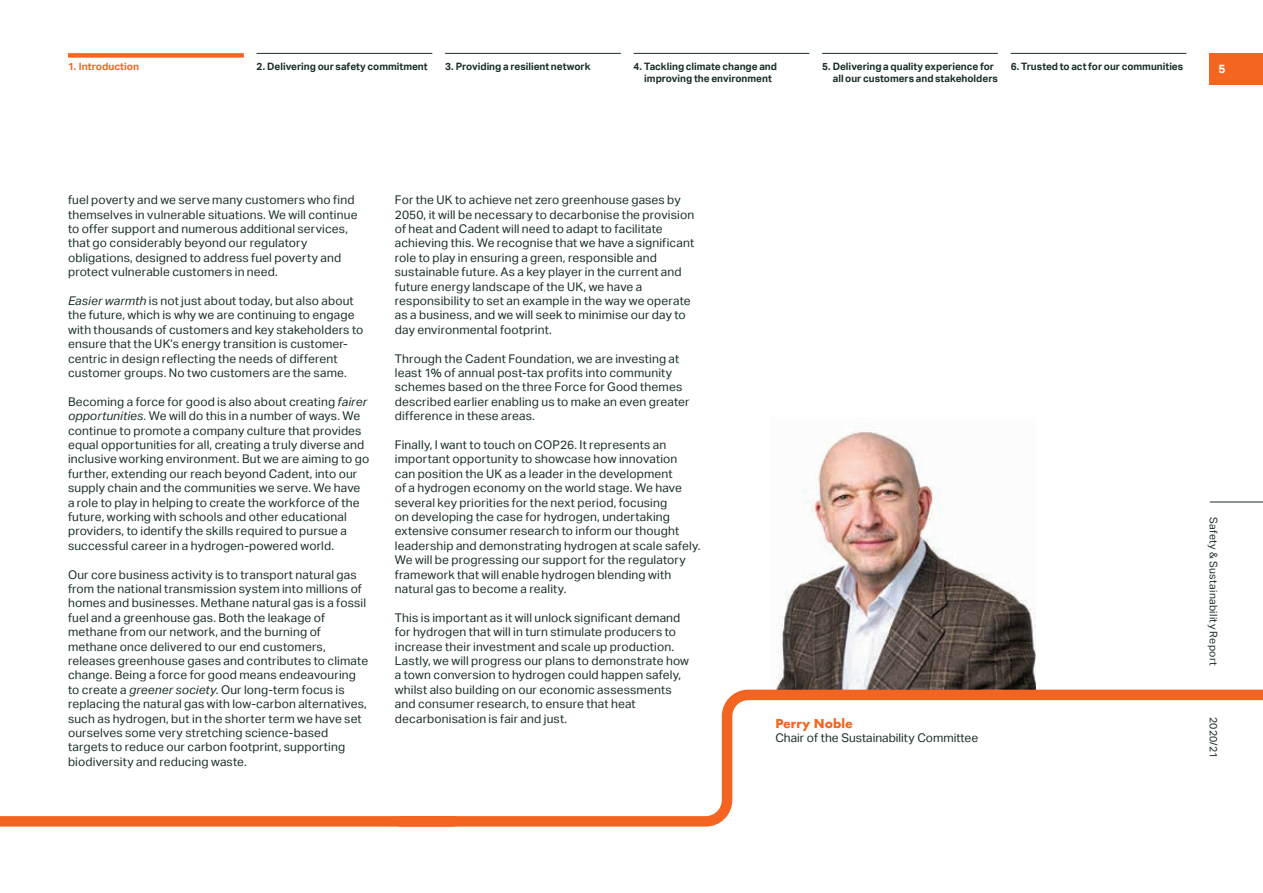
<style>
.page{position:relative;width:1263px;height:893px;background:#fff}
.page>*{position:absolute;margin:0;border:0;box-sizing:border-box;transform-origin:0 0}
.t1{font:700 13.5px "Futura EF";color:#f36521}
.t2{font:12px/14.4px "Aktiv Grotesk";letter-spacing:.01em;color:#192f29}
.t3{font:700 12px "Aktiv Grotesk";color:#fff}
.t4{font:10.5px "Aktiv Grotesk";letter-spacing:.025em;color:#192f29}
.t5{font:700 10.2px/12px "Aktiv Grotesk";color:#192f29;text-align:center}
.t6{font:700 10.2px "Aktiv Grotesk";color:#f36521}
.s1{font-style:italic}
</style>
<div class="page">
<img style="left:777px;top:427px;width:259px;height:257px">
<svg style="left:465px;top:684px;width:798px;height:143px"></svg>
<svg style="left:0;top:816px;width:465px;height:11px;background:#f36a2a"></svg>
<div style="left:1210px;top:53px;width:53px;height:32px;background:#f36521"></div>
<div style="left:68px;top:53px;width:176px;height:5px;background:#f36521"></div>
<hr style="left:257px;top:53px;width:175px;height:1px;background:#192f29">
<hr style="left:445px;top:53px;width:176px;height:1px;background:#192f29">
<hr style="left:634px;top:53px;width:175px;height:1px;background:#192f29">
<hr style="left:822px;top:53px;width:176px;height:1px;background:#192f29">
<hr style="left:1011px;top:53px;width:175px;height:1px;background:#192f29">
<hr style="left:1210px;top:502px;width:53px;height:1px;background:#192f29">
<p class="t6" style="left:68px;top:60px;width:73px">1. Introduction</p>
<p class="t5" style="left:257px;top:60px;width:173px">2. Delivering our safety commitment</p>
<p class="t5" style="left:445px;top:60px;width:147px">3. Providing a resilient network</p>
<p class="t5" style="left:634px;top:60px;width:145px">4. Tackling climate change and improving the environment</p>
<p class="t5" style="left:833px;top:60px;width:167px;text-align:left;text-indent:-11px">5. Delivering a quality experience for all our customers and stakeholders</p>
<p class="t5" style="left:1011px;top:60px;width:174px">6. Trusted to act for our communities</p>
<p class="t3" style="left:1218px;top:62px;width:9px">5</p>
<p class="t2" style="left:68px;top:193px;width:291px">fuel poverty and we serve many customers who find themselves in vulnerable situations. We will continue to offer support and numerous additional services, that go considerably beyond our regulatory obligations, designed to address fuel poverty and protect vulnerable customers in need.</p>
<p class="t2" style="left:68px;top:294px;width:297px"><span class="s1">Easier warmth</span> is not just about today, but also about the future, which is why we are continuing to engage with thousands of customers and key stakeholders to ensure that the UK’s energy transition is customer&shy;centric in design reflecting the needs of different customer groups. No two customers are the same.</p>
<p class="t2" style="left:68px;top:394px;width:303px">Becoming a force for good is also about creating <span class="s1">fairer opportunities.</span> We will do this in a number of ways. We continue to promote a company culture that provides equal opportunities for all, creating a truly diverse and inclusive working environment. But we are aiming to go further, extending our reach beyond Cadent, into our supply chain and the communities we serve. We have a role to play in helping to create the workforce of the future, working with schools and other educational providers, to identify the skills required to pursue a successful career in a hydrogen-powered world.</p>
<p class="t2" style="left:68px;top:567px;width:302px">Our core business activity is to transport natural gas from the national transmission system into millions of homes and businesses. Methane natural gas is a fossil fuel and a greenhouse gas. Both the leakage of methane from our network, and the burning of methane once delivered to our end customers, releases greenhouse gases and contributes to climate change. Being a force for good means endeavouring to create a <span class="s1">greener society</span>. Our long-term focus is replacing the natural gas with low-carbon alternatives, such as hydrogen, but in the shorter term we have set ourselves some very stretching science-based targets to reduce our carbon footprint, supporting biodiversity and reducing waste.</p>
<p class="t2" style="left:395px;top:193px;width:301px">For the UK to achieve net zero greenhouse gases by 2050, it will be necessary to decarbonise the provision of heat and Cadent will need to adapt to facilitate achieving this. We recognise that we have a significant role to play in ensuring a green, responsible and sustainable future. As a key player in the current and future energy landscape of the UK, we have a responsibility to set an example in the way we operate as a business, and we will seek to minimise our day to day environmental footprint.</p>
<p class="t2" style="left:395px;top:351px;width:296px">Through the Cadent Foundation, we are investing at least 1% of annual post-tax profits into community schemes based on the three Force for Good themes described earlier enabling us to make an even greater difference in these areas.</p>
<p class="t2" style="left:395px;top:438px;width:307px">Finally, I want to touch on COP26. It represents an important opportunity to showcase how innovation can position the UK as a leader in the development<br>of a hydrogen economy on the world stage. We have several key priorities for the next period, focusing<br>on developing the case for hydrogen, undertaking extensive consumer research to inform our thought leadership and demonstrating hydrogen at scale safely.<br>We will be progressing our support for the regulatory framework that will enable hydrogen blending with natural gas to become a reality.</p>
<p class="t2" style="left:395px;top:610px;width:296px">This is important as it will unlock significant demand for hydrogen that will in turn stimulate producers to increase their investment and scale up production.<br>Lastly, we will progress our plans to demonstrate how a town conversion to hydrogen could happen safely, whilst also building on our economic assessments and consumer research, to ensure that heat decarbonisation is fair and just.</p>
<p class="t1" style="left:775px;top:715px;width:79px">Perry Noble</p>
<p class="t2" style="left:775px;top:731px;width:204px">Chair of the Sustainability Committee</p>
<p class="t4" style="left:1219px;top:517px;width:150px;rotate:90deg">Safety &amp; Sustainability Report</p>
<p class="t4" style="left:1219px;top:717px;width:43px;rotate:90deg">2020/21</p>
</div>
